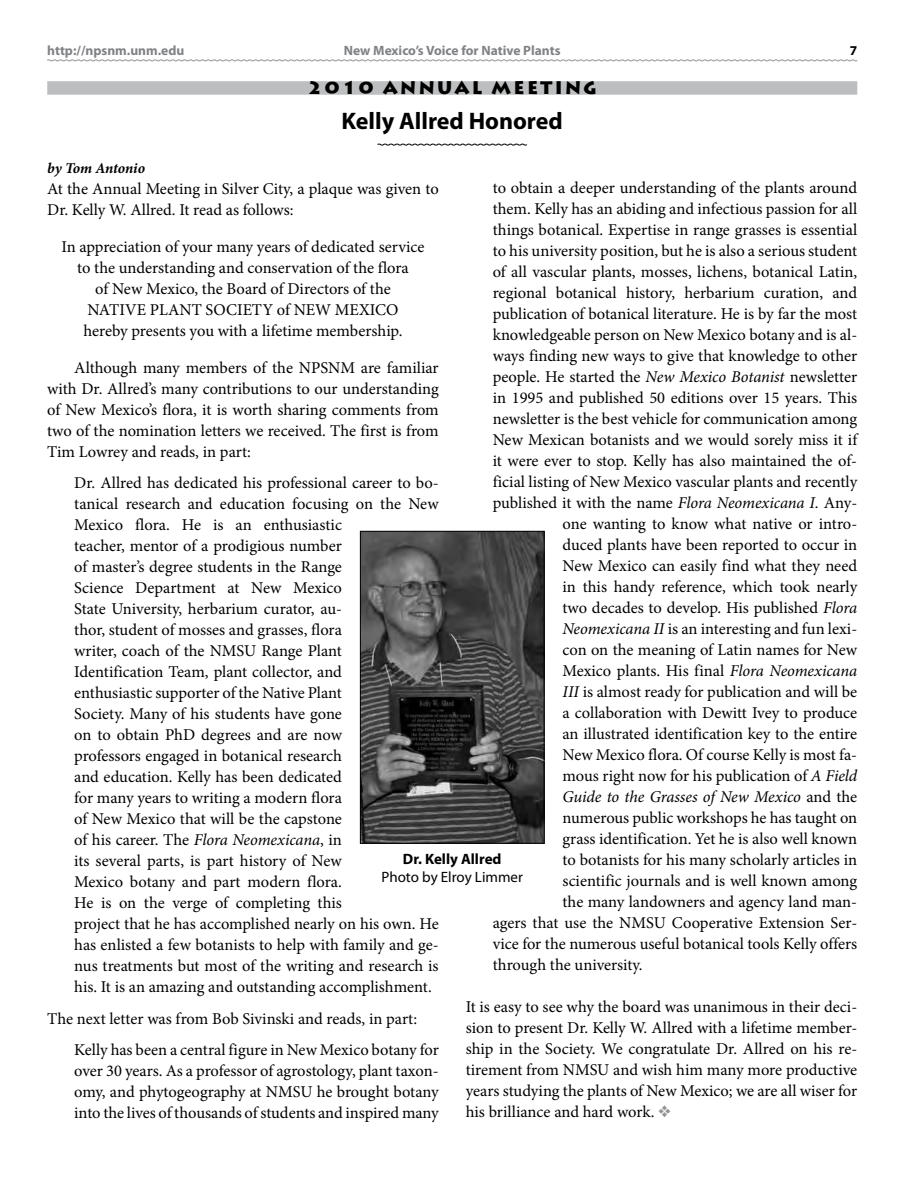
<style>
.page{position:relative;width:918px;height:1188px;background:#fff}
.page>*{position:absolute;margin:0;border:0;box-sizing:border-box;transform-origin:0 0}
.t1{font:700 24px "Myriad Pro";color:#000}
.t2{font:900 18px "Lithos Pro";letter-spacing:.13em;color:#000}
.t3{font:16.5px/21px "Minion Pro";letter-spacing:-.005em;color:#000}
.t4{font:italic 16.5px "Minion Pro";letter-spacing:-.01em;color:#000}
.t5{font:15px "Myriad Pro";color:#000}
.t6{font:700 15px "Myriad Pro";color:#000}
.t7{font:italic 700 15px "Minion Pro";letter-spacing:-.005em;color:#000}
.t8{font:700 13.5px "Myriad Pro";color:#808285}
.t9{font:700 13.5px "Myriad Pro";color:#000}
.s1{font-style:italic}
.s2{font-style:normal}
.s3{color:#939598}
</style>
<div class="page">
<svg style="left:47px;top:59px;width:811px;height:3px"></svg>
<div style="left:47px;top:81px;width:810px;height:14px;background:#bcbec0"></div>
<svg style="left:377px;top:143px;width:150px;height:3px"></svg>
<img style="left:362px;top:533px;width:181px;height:309px">
<div style="left:360px;top:531px;width:185px;height:313px;border:1px solid #000"></div>
<p class="t8" style="left:47px;top:42px;width:139px">http://npsnm.unm.edu</p>
<p class="t8" style="left:344px;top:42px;width:218px">New Mexico’s Voice for Native Plants</p>
<p class="t9" style="left:850px;top:42px;width:9px">7</p>
<p class="t2" style="left:308px;top:77px;width:291px">2010 ANNUAL MEETING</p>
<h1 class="t1" style="left:342px;top:105px;width:223px">Kelly Allred Honored</h1>
<p class="t7" style="left:47px;top:158px;width:99px">by Tom Antonio</p>
<p class="t3" style="left:47px;top:178px;width:393px">At the Annual Meeting in Silver City, a plaque was given to<br>Dr. Kelly W. Allred. It read as follows:</p>
<p class="t3" style="left:61px;top:236px;width:365px;text-align:center">In appreciation of your many years of dedicated service to the understanding and conservation of the flora<br>of New Mexico, the Board of Directors of the<br>NATIVE PLANT SOCIETY of NEW MEXICO<br>hereby presents you with a lifetime membership.</p>
<p class="t3" style="left:47px;top:357px;width:393px;text-align:justify;text-indent:27px">Although many members of the NPSNM are familiar with Dr. Allred’s many contributions to our understanding of New Mexico’s flora, it is worth sharing comments from two of the nomination letters we received. The first is from Tim Lowrey and reads, in part:</p>
<p class="t3" style="left:74px;top:472px;width:366px">Dr. Allred has dedicated his professional career to bo&shy;tanical research and education focusing on the New Mexico flora. He is an enthusiastic<br>teacher, mentor of a prodigious number<br>of master’s degree students in the Range<br>Science Department at New Mexico<br>State University, herbarium curator, au-<br>thor, student of mosses and grasses, flora<br>writer, coach of the NMSU Range Plant<br>Identification Team, plant collector, and<br>enthusiastic supporter of the Native Plant<br>Society. Many of his students have gone<br>on to obtain PhD degrees and are now<br>professors engaged in botanical research<br>and education. Kelly has been dedicated<br>for many years to writing a modern flora<br>of New Mexico that will be the capstone<br>of his career. The <span class="s1">Flora Neomexicana</span>, in<br>its several parts, is part history of New<br>Mexico botany and part modern flora.<br>He is on the verge of completing this<br>project that he has accomplished nearly on his own. He has enlisted a few botanists to help with family and ge&shy;nus treatments but most of the writing and research is his. It is an amazing and outstanding accomplishment.</p>
<p class="t3" style="left:74px;top:1003px;width:366px;line-height:31.5px;text-indent:-27px">The next letter was from Bob Sivinski and reads, in part:<br>Kelly has been a central figure in New Mexico botany for</p>
<p class="t3" style="left:74px;top:1061px;width:366px;text-align:justify">over 30 years. As a professor of agrostology, plant taxon&shy;omy, and phytogeography at NMSU he brought botany into the lives of thousands of students and inspired many</p>
<p class="t3" style="left:493px;top:177px;width:366px">to obtain a deeper understanding of the plants around</p>
<p class="t3" style="left:493px;top:198px;width:366px">them. Kelly has an abiding and infectious passion for all</p>
<p class="t3" style="left:493px;top:219px;width:366px">things botanical. Expertise in range grasses is essential</p>
<p class="t3" style="left:493px;top:240px;width:366px">to his university position, but he is also a serious student</p>
<p class="t3" style="left:493px;top:261px;width:366px">of all vascular plants, mosses, lichens, botanical Latin,</p>
<p class="t3" style="left:493px;top:282px;width:366px">regional botanical history, herbarium curation, and</p>
<p class="t3" style="left:493px;top:303px;width:366px">publication of botanical literature. He is by far the most</p>
<p class="t3" style="left:493px;top:324px;width:366px">knowledgeable person on New Mexico botany and is al-</p>
<p class="t3" style="left:493px;top:345px;width:366px">ways finding new ways to give that knowledge to other</p>
<p class="t3" style="left:493px;top:366px;width:366px">people. He started the <span class="s1">New Mexico Botanist</span> newsletter</p>
<p class="t3" style="left:493px;top:387px;width:366px">in 1995 and published 50 editions over 15 years. This</p>
<p class="t3" style="left:493px;top:408px;width:366px">newsletter is the best vehicle for communication among</p>
<p class="t3" style="left:493px;top:429px;width:366px">New Mexican botanists and we would sorely miss it if</p>
<p class="t3" style="left:493px;top:450px;width:366px">it were ever to stop. Kelly has also maintained the of-</p>
<p class="t3" style="left:493px;top:471px;width:366px">ficial listing of New Mexico vascular plants and recently</p>
<p class="t3" style="left:493px;top:492px;width:366px">published it with the name <span class="s1">Flora Neomexicana I.</span> Any-</p>
<p class="t3" style="left:562px;top:513px;width:296px">one wanting to know what native or intro-</p>
<p class="t3" style="left:562px;top:534px;width:296px">duced plants have been reported to occur in</p>
<p class="t3" style="left:562px;top:555px;width:296px">New Mexico can easily find what they need</p>
<p class="t3" style="left:562px;top:576px;width:296px">in this handy reference, which took nearly</p>
<p class="t3" style="left:562px;top:597px;width:296px">two decades to develop. His published <span class="s1">Flora</span></p>
<p class="t3" style="left:562px;top:618px;width:296px"><span class="s1">Neomexicana II</span> is an interesting and fun lexi-</p>
<p class="t3" style="left:562px;top:639px;width:296px">con on the meaning of Latin names for New</p>
<p class="t3" style="left:562px;top:660px;width:296px">Mexico plants. His final <span class="s1">Flora Neomexicana</span></p>
<p class="t3" style="left:562px;top:681px;width:296px"><span class="s1">III</span> is almost ready for publication and will be</p>
<p class="t3" style="left:562px;top:702px;width:296px">a collaboration with Dewitt Ivey to produce</p>
<p class="t3" style="left:562px;top:723px;width:296px">an illustrated identification key to the entire</p>
<p class="t3" style="left:562px;top:744px;width:296px">New Mexico flora. Of course Kelly is most fa-</p>
<p class="t3" style="left:562px;top:765px;width:296px">mous right now for his publication of <span class="s1">A Field</span></p>
<p class="t4" style="left:562px;top:786px;width:296px">Guide to the Grasses of New Mexico <span class="s2">and the</span></p>
<p class="t3" style="left:562px;top:807px;width:296px">numerous public workshops he has taught on</p>
<p class="t3" style="left:562px;top:828px;width:296px">grass identification. Yet he is also well known</p>
<p class="t3" style="left:562px;top:849px;width:296px">to botanists for his many scholarly articles in</p>
<p class="t3" style="left:562px;top:870px;width:296px">scientific journals and is well known among</p>
<p class="t3" style="left:562px;top:891px;width:296px">the many landowners and agency land man-</p>
<p class="t3" style="left:493px;top:912px;width:366px">agers that use the NMSU Cooperative Extension Ser-</p>
<p class="t3" style="left:493px;top:933px;width:366px">vice for the numerous useful botanical tools Kelly offers</p>
<p class="t3" style="left:493px;top:954px;width:152px">through the university.</p>
<p class="t3" style="left:466px;top:996px;width:393px;text-align:justify">It is easy to see why the board was unanimous in their deci&shy;sion to present Dr. Kelly W. Allred with a lifetime member&shy;ship in the Society. We congratulate Dr. Allred on his re&shy;tirement from NMSU and wish him many more productive years studying the plants of New Mexico; we are all wiser for his brilliance and hard work. <span class="s3">❖</span></p>
<p class="t6" style="left:403px;top:849px;width:100px">Dr. Kelly Allred</p>
<p class="t5" style="left:382px;top:868px;width:143px">Photo by Elroy Limmer</p>
</div>
